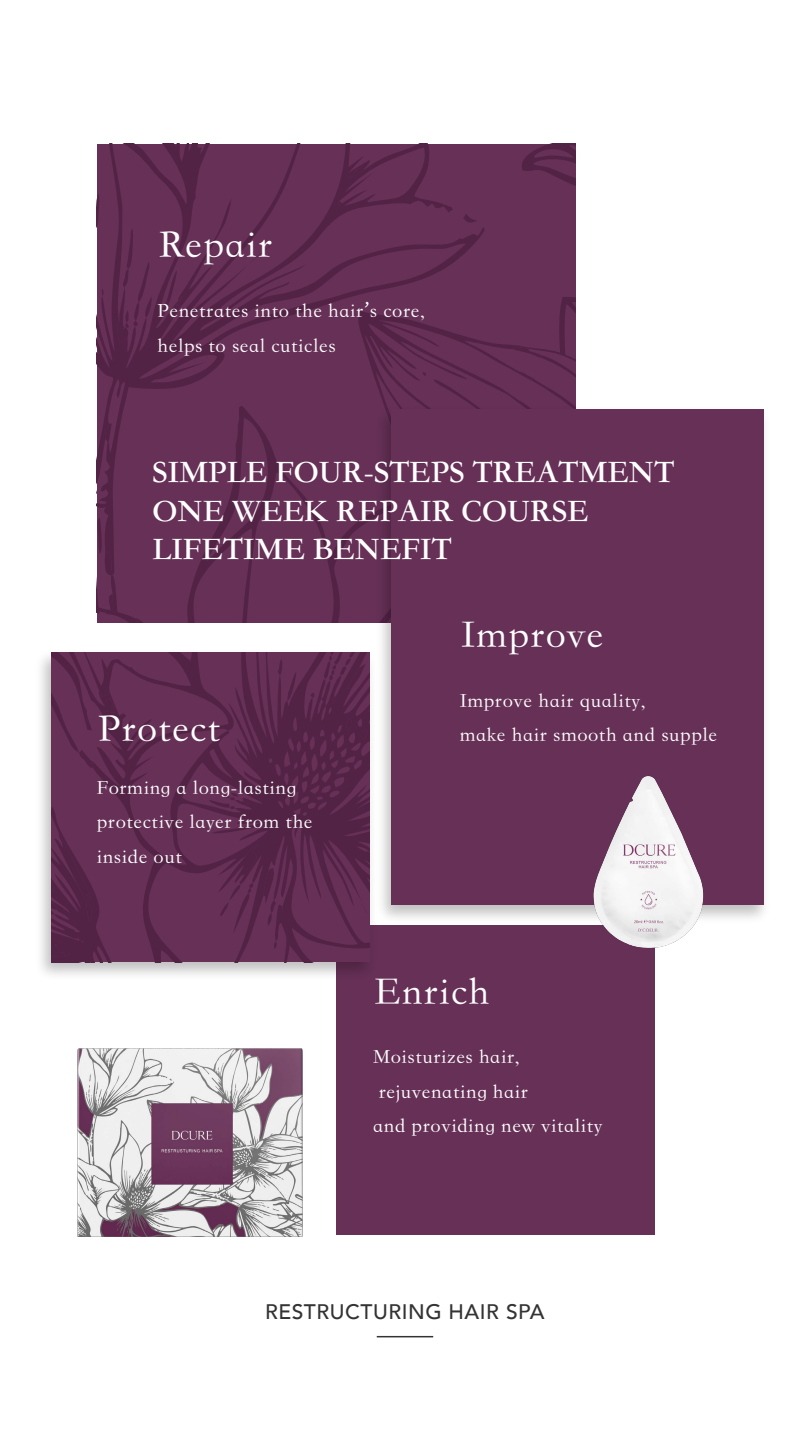
<style>
.page{position:relative;width:810px;height:1440px;background:#fff}
.page>*{position:absolute;margin:0;border:0;box-sizing:border-box;transform-origin:0 0}
.t1{font:39.75px "ST Songti TC Regular";letter-spacing:.025em;color:#fff}
.t2{font:32.25px/38.7px "ST Songti TC Bold";color:#fff}
.t3{font:500 21px "Avenir";letter-spacing:.025em;color:#333}
.t4{font:20.25px/34.5px "ST Songti TC Regular";letter-spacing:.025em;color:#fff}
</style>
<div class="page">
<svg style="left:154px;top:144px;width:422px;height:479px;background:#642e55"></svg>
<svg style="left:97px;top:144px;width:388px;height:431px;background:#632e54"></svg>
<svg style="left:176px;top:198px;width:56px;height:110px;background:#612c52"></svg>
<svg style="left:348px;top:160px;width:22px;height:19px"></svg>
<svg style="left:463px;top:214px;width:14px;height:11px"></svg>
<svg style="left:338px;top:201px;width:4px;height:4px"></svg>
<svg style="left:97px;top:193px;width:57px;height:430px;background:#612c52"></svg>
<img style="left:371px;top:401px;width:394px;height:517px">
<div style="left:392px;top:409px;width:372px;height:496px;background:#663057"></div>
<div style="left:336px;top:925px;width:319px;height:310px;background:#663057"></div>
<hr style="left:377px;top:1336px;width:56px;height:1px;background:#333">
<img style="left:41px;top:644px;width:340px;height:331px">
<svg style="left:51px;top:653px;width:319px;height:309px;background:#5f2b51"></svg>
<svg style="left:358px;top:951px;width:12px;height:11px"></svg>
<svg style="left:237px;top:738px;width:18px;height:29px"></svg>
<svg style="left:278px;top:659px;width:19px;height:42px"></svg>
<svg style="left:345px;top:718px;width:23px;height:21px"></svg>
<svg style="left:51px;top:833px;width:41px;height:124px;background:#59274b"></svg>
<svg style="left:331px;top:697px;width:7px;height:7px"></svg>
<svg style="left:308px;top:692px;width:8px;height:6px"></svg>
<svg style="left:218px;top:844px;width:65px;height:105px;background:#5e2b50"></svg>
<svg style="left:324px;top:653px;width:42px;height:36px;background:#5d294f"></svg>
<svg style="left:209px;top:793px;width:44px;height:16px"></svg>
<svg style="left:51px;top:653px;width:88px;height:162px;background:#612c52"></svg>
<img style="left:77px;top:1048px;width:226px;height:189px">
<img style="left:519px;top:753px;width:246px;height:195px">
<h1 class="t1" style="left:159px;top:223px;width:115px">Repair</h1>
<p class="t4" style="left:158px;top:294px;width:269px">Penetrates into the hair’s core, helps to seal cuticles</p>
<h2 class="t2" style="left:153px;top:454px;width:523px">SIMPLE FOUR-STEPS TREATMENT<br>ONE WEEK REPAIR COURSE<br>LIFETIME BENEFIT</h2>
<h1 class="t1" style="left:98px;top:706px;width:124px">Protect</h1>
<p class="t4" style="left:97px;top:771px;width:217px">Forming a long-lasting protective layer from the inside out</p>
<h1 class="t1" style="left:461px;top:612px;width:144px">Improve</h1>
<p class="t4" style="left:460px;top:683px;width:259px">Improve hair quality,<br>make hair smooth and supple</p>
<h1 class="t1" style="left:375px;top:969px;width:116px">Enrich</h1>
<p class="t4" style="left:373px;top:1040px;width:231px">Moisturizes hair, rejuvenating hair<br>and providing new vitality</p>
<p class="t3" style="left:265px;top:1294px;width:281px">RESTRUCTURING HAIR SPA</p>
</div>
